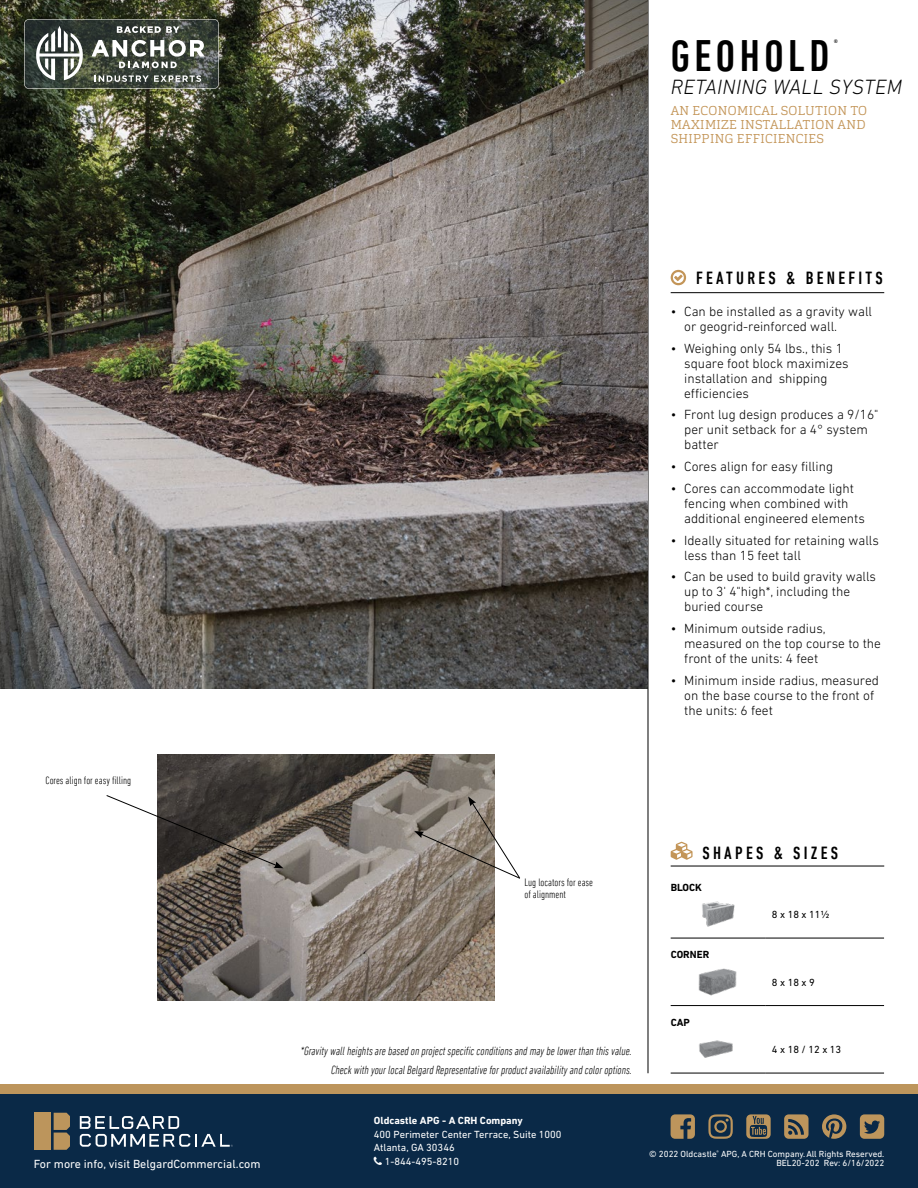
<style>
.page{position:relative;width:918px;height:1188px;background:#fff}
.page>*{position:absolute;margin:0;border:0;box-sizing:border-box;transform-origin:0 0}
.t1{font:500 condensed 45px "DIN Next LT Pro";letter-spacing:.1em;color:#000}
.t2{font:italic 300 21px "DIN Next LT Pro";letter-spacing:.02em;color:#000}
.t3{font:500 condensed 18px "DIN Next LT Pro";letter-spacing:.18em;color:#000}
.t4{font:300 13.5px/15px "DIN Next LT Pro";color:#000}
.t5{font:300 12.75px/14.2px "Cargan";letter-spacing:.03em;color:#c39558;text-align:justify}
.t6{font:italic 300 condensed 12px/18.8px "DIN Next LT Pro";color:#000;text-align:right}
.t7{font:12px "DIN Next LT Pro";color:#fff}
.t8{font:300 condensed 10.8px/12px "DIN Next LT Pro";color:#000}
.t9{font:10.5px "DIN Next LT Pro";color:#fff}
.t10{font:10.5px "DIN Next LT Pro";color:#000}
.t11{font:700 10.5px "DIN Next LT Pro";color:#fff}
.t12{font:700 10.5px "DIN Next LT Pro";color:#000}
.t13{font:500 condensed 9.6px "DIN Next LT Pro";color:#000}
.t14{font:9px/9px "DIN Next LT Pro";color:#fff;text-align:right}
</style>
<div class="page">
<hr style="left:648px;top:0;width:1px;height:1073px;background:#000">
<div style="left:0;top:1094px;width:918px;height:94px;background:#0a2947"></div>
<div style="left:0;top:1084px;width:918px;height:10px;background:#bd955c"></div>
<svg style="left:822px;top:1114px;width:24px;height:25px"></svg>
<svg style="left:708px;top:1114px;width:25px;height:25px"></svg>
<svg style="left:671px;top:1114px;width:24px;height:25px"></svg>
<svg style="left:860px;top:1114px;width:24px;height:25px"></svg>
<svg style="left:746px;top:1114px;width:25px;height:25px"></svg>
<svg style="left:784px;top:1114px;width:25px;height:25px"></svg>
<svg style="left:80px;top:1116px;width:153px;height:31px"></svg>
<svg style="left:54px;top:1113px;width:16px;height:37px"></svg>
<div style="left:35px;top:1113px;width:16px;height:37px;background:#bc955c"></div>
<hr style="left:671px;top:866px;width:213px;height:1px;background:#000">
<svg style="left:671px;top:842px;width:22px;height:18px"></svg>
<hr style="left:671px;top:938px;width:94px;height:1px;background:#000">
<hr style="left:765px;top:938px;width:119px;height:1px;background:#000">
<hr style="left:671px;top:1005px;width:94px;height:1px;background:#000">
<hr style="left:765px;top:1005px;width:119px;height:1px;background:#000">
<hr style="left:671px;top:1073px;width:94px;height:1px;background:#000">
<hr style="left:765px;top:1073px;width:119px;height:1px;background:#000">
<img style="left:702px;top:901px;width:33px;height:26px">
<img style="left:698px;top:968px;width:39px;height:27px">
<img style="left:699px;top:1040px;width:34px;height:18px">
<hr style="left:671px;top:292px;width:213px;height:1px;background:#000">
<svg style="left:671px;top:270px;width:15px;height:15px"></svg>
<img style="left:0;top:0;width:648px;height:689px">
<img style="left:158px;top:755px;width:337px;height:245px">
<svg style="left:106px;top:795px;width:178px;height:73px"></svg>
<svg style="left:414px;top:797px;width:106px;height:82px"></svg>
<svg style="left:24px;top:19px;width:195px;height:70px;background:#626861"></svg>
<h1 class="t1" style="left:671px;top:31px;width:160px">GEOHOLD</h1>
<p class="t13" style="left:834px;top:37px;width:6px">®</p>
<h2 class="t2" style="left:671px;top:74px;width:233px">RETAINING WALL SYSTEM</h2>
<p class="t5" style="left:671px;top:103px;width:198px">AN ECONOMICAL SOLUTION TO MAXIMIZE INSTALLATION AND SHIPPING EFFICIENCIES</p>
<p class="t8" style="left:46px;top:774px;width:87px">Cores align for easy filling</p>
<p class="t7" style="left:34px;top:1157px;width:228px">For more info, visit BelgardCommercial.com</p>
<h3 class="t3" style="left:696px;top:268px;width:188px">FEATURES &amp; BENEFITS</h3>
<p class="t4" style="left:684px;top:304px;width:189px;text-indent:-14px">• Can be installed as a gravity wall or geogrid-reinforced wall.</p>
<p class="t4" style="left:684px;top:341px;width:166px;text-indent:-14px">• Weighing only 54 lbs., this 1 square foot block maximizes installation and shipping efficiencies</p>
<p class="t4" style="left:684px;top:407px;width:196px;text-indent:-14px">• Front lug design produces a 9/16" per unit setback for a 4° system batter</p>
<p class="t4" style="left:671px;top:459px;width:164px">• Cores align for easy filling</p>
<p class="t4" style="left:684px;top:481px;width:182px;text-indent:-14px">• Cores can accommodate light fencing when combined with additional engineered elements</p>
<p class="t4" style="left:684px;top:532px;width:196px;text-indent:-14px">• Ideally situated for retaining walls less than 15 feet tall</p>
<p class="t4" style="left:684px;top:569px;width:193px;text-indent:-14px">• Can be used to build gravity walls up to 3' 4"high*, including the buried course</p>
<p class="t4" style="left:684px;top:621px;width:198px;text-indent:-14px">• Minimum outside radius, measured on the top course to the front of the units: 4 feet</p>
<p class="t4" style="left:684px;top:673px;width:196px;text-indent:-14px">• Minimum inside radius, measured on the base course to the front of the units: 6 feet</p>
<p class="t8" style="left:524px;top:876px;width:70px">Lug locators for ease of alignment</p>
<p class="t6" style="left:300px;top:1041px;width:333px">*Gravity wall heights are based on project specific conditions and may be lower than this value.<br>Check with your local Belgard Representative for product availability and color options.</p>
<h3 class="t3" style="left:703px;top:842px;width:137px">SHAPES &amp; SIZES</h3>
<p class="t12" style="left:671px;top:881px;width:33px">BLOCK</p>
<p class="t12" style="left:671px;top:949px;width:40px">CORNER</p>
<p class="t12" style="left:671px;top:1016px;width:21px">CAP</p>
<p class="t10" style="left:772px;top:909px;width:59px">8 x 18 x 111/2</p>
<p class="t10" style="left:772px;top:976px;width:44px">8 x 18 x 9</p>
<p class="t10" style="left:772px;top:1044px;width:71px">4 x 18 / 12 x 13</p>
<p class="t11" style="left:374px;top:1115px;width:150px">Oldcastle APG - A CRH Company</p>
<p class="t9" style="left:374px;top:1128px;width:189px">400 Perimeter Center Terrace, Suite 1000</p>
<p class="t9" style="left:374px;top:1142px;width:82px">Atlanta, GA 30346</p>
<p class="t9" style="left:385px;top:1155px;width:76px">1-844-495-8210</p>
<p class="t14" style="left:649px;top:1149px;width:237px">© 2022 Oldcastle<sup>®</sup> APG, A CRH Company.All Rights Reserved.<br>BEL20-202 Rev: 6/16/2022</p>
</div>
